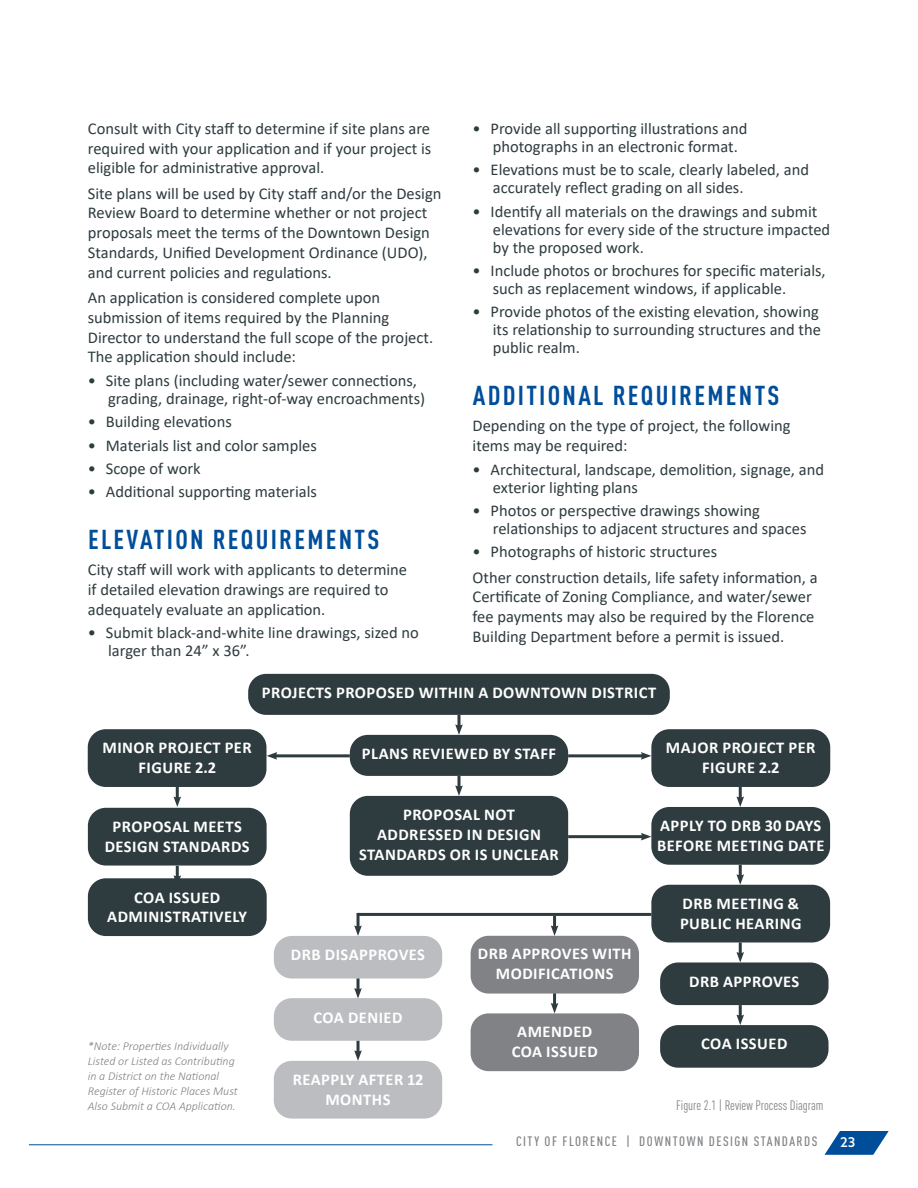
<style>
.page{position:relative;width:918px;height:1188px;background:#fff}
.page>*{position:absolute;margin:0;border:0;box-sizing:border-box;transform-origin:0 0}
.Heading_3{font:700 condensed 27px "DINOT";letter-spacing:.085em;color:#004e9a}
.Normal_BMI{font:16.5px/19.8px "Calibri";color:#2e3b3f}
._11pt_Table_heading_center{font:700 16.5px/19.8px "Calibri";letter-spacing:.03em;color:#fff;text-align:center}
.t1{font:500 condensed 13.5px "DINOT";letter-spacing:.11em;color:#808285}
.Source{font:condensed 13.5px "DINOT";color:#808285}
.t2{font:500 13.5px "Azo Sans";color:#fff}
.Footnote{font:italic 300 12px/15px "Calibri";color:#808285}
</style>
<div class="page">
<div style="left:248px;top:674px;width:422px;height:41px;background:#2e3b3f;border-radius:18px"></div>
<div style="left:350px;top:735px;width:218px;height:41px;background:#2e3b3f;border-radius:18px"></div>
<div style="left:88px;top:729px;width:178px;height:58px;background:#2e3b3f;border-radius:18px"></div>
<div style="left:651px;top:729px;width:179px;height:58px;background:#2e3b3f;border-radius:18px"></div>
<div style="left:651px;top:807px;width:179px;height:58px;background:#2e3b3f;border-radius:18px"></div>
<div style="left:651px;top:885px;width:179px;height:57px;background:#2e3b3f;border-radius:18px"></div>
<div style="left:660px;top:962px;width:169px;height:43px;background:#2e3b3f;border-radius:18px"></div>
<div style="left:471px;top:936px;width:168px;height:58px;background:#808285;border-radius:18px"></div>
<div style="left:471px;top:1013px;width:168px;height:58px;background:#808285;border-radius:18px"></div>
<div style="left:274px;top:936px;width:168px;height:43px;background:#bcbdc0;border-radius:18px"></div>
<div style="left:274px;top:998px;width:168px;height:43px;background:#bcbdc0;border-radius:18px"></div>
<div style="left:660px;top:1025px;width:169px;height:43px;background:#2e3b3f;border-radius:18px"></div>
<div style="left:274px;top:1061px;width:168px;height:58px;background:#bcbdc0;border-radius:18px"></div>
<div style="left:88px;top:808px;width:179px;height:58px;background:#2e3b3f;border-radius:18px"></div>
<div style="left:88px;top:878px;width:179px;height:58px;background:#2e3b3f;border-radius:18px"></div>
<div style="left:350px;top:796px;width:218px;height:80px;background:#2e3b3f;border-radius:18px"></div>
<svg style="left:551px;top:993px;width:7px;height:20px"></svg>
<svg style="left:551px;top:916px;width:7px;height:20px"></svg>
<svg style="left:354px;top:1041px;width:8px;height:20px"></svg>
<hr style="left:275px;top:754px;width:75px;height:3px;background:#2e3b3f">
<svg style="left:267px;top:752px;width:10px;height:8px"></svg>
<hr style="left:568px;top:754px;width:75px;height:3px;background:#2e3b3f">
<svg style="left:641px;top:752px;width:10px;height:8px"></svg>
<hr style="left:568px;top:835px;width:75px;height:3px;background:#2e3b3f">
<svg style="left:641px;top:833px;width:10px;height:7px"></svg>
<svg style="left:354px;top:979px;width:8px;height:20px"></svg>
<hr style="left:357px;top:913px;width:3px;height:15px;background:#2e3b3f">
<svg style="left:354px;top:925px;width:8px;height:11px"></svg>
<svg style="left:736px;top:1005px;width:8px;height:20px"></svg>
<svg style="left:736px;top:942px;width:8px;height:20px"></svg>
<svg style="left:736px;top:865px;width:8px;height:20px"></svg>
<svg style="left:455px;top:776px;width:8px;height:20px"></svg>
<svg style="left:455px;top:715px;width:8px;height:20px"></svg>
<svg style="left:736px;top:787px;width:8px;height:20px"></svg>
<svg style="left:173px;top:787px;width:8px;height:20px"></svg>
<svg style="left:173px;top:866px;width:8px;height:13px"></svg>
<hr style="left:358px;top:913px;width:293px;height:3px;background:#2e3b3f">
<hr style="left:29px;top:1144px;width:463px;height:1px;background:#004e9a">
<svg style="left:825px;top:1131px;width:64px;height:24px"></svg>
<p class="Normal_BMI" style="left:88px;top:118px;width:345px;text-align:justify">Consult with City staff to determine if site plans are required with your application and if your project is eligible for administrative approval.</p>
<p class="Normal_BMI" style="left:88px;top:183px;width:355px">Site plans will be used by City staff and/or the Design Review Board to determine whether or not project proposals meet the terms of the Downtown Design Standards, Unified Development Ordinance (UDO), and current policies and regulations.</p>
<p class="Normal_BMI" style="left:88px;top:287px;width:347px">An application is considered complete upon submission of items required by the Planning Director to understand the full scope of the project.<br>The application should include:</p>
<p class="Normal_BMI" style="left:108px;top:371px;width:319px;line-height:18px;text-indent:-20px">• Site plans (including water/sewer connections, grading, drainage, right-of-way encroachments)</p>
<p class="Normal_BMI" style="left:88px;top:411px;width:145px">• Building elevations</p>
<p class="Normal_BMI" style="left:88px;top:435px;width:231px">• Materials list and color samples</p>
<p class="Normal_BMI" style="left:88px;top:458px;width:114px">• Scope of work</p>
<p class="Normal_BMI" style="left:88px;top:482px;width:231px">• Additional supporting materials</p>
<p class="Heading_3" style="left:88px;top:523px;width:293px">ELEVATION REQUIREMENTS</p>
<p class="Normal_BMI" style="left:88px;top:560px;width:321px">City staff will work with applicants to determine if detailed elevation drawings are required to adequately evaluate an application.</p>
<p class="Normal_BMI" style="left:108px;top:623px;width:312px;line-height:18px;text-indent:-20px">• Submit black-and-white line drawings, sized no larger than 24” x 36”.</p>
<p class="Normal_BMI" style="left:493px;top:119px;width:256px;line-height:18px;text-indent:-20px">• Provide all supporting illustrations and photographs in an electronic format.</p>
<p class="Normal_BMI" style="left:493px;top:160px;width:318px;line-height:18px;text-indent:-20px">• Elevations must be to scale, clearly labeled, and accurately reflect grading on all sides.</p>
<p class="Normal_BMI" style="left:493px;top:202px;width:339px;line-height:18px;text-indent:-20px">• Identify all materials on the drawings and submit elevations for every side of the structure impacted by the proposed work.</p>
<p class="Normal_BMI" style="left:493px;top:261px;width:334px;line-height:18px;text-indent:-20px">• Include photos or brochures for specific materials, such as replacement windows, if applicable.</p>
<p class="Normal_BMI" style="left:493px;top:303px;width:330px;line-height:18px;text-indent:-20px">• Provide photos of the existing elevation, showing its relationship to surrounding structures and the public realm.</p>
<p class="Heading_3" style="left:473px;top:379px;width:308px">ADDITIONAL REQUIREMENTS</p>
<p class="Normal_BMI" style="left:473px;top:416px;width:319px">Depending on the type of project, the following items may be required:</p>
<p class="Normal_BMI" style="left:493px;top:460px;width:333px;line-height:18px;text-indent:-20px">• Architectural, landscape, demolition, signage, and exterior lighting plans</p>
<p class="Normal_BMI" style="left:493px;top:501px;width:315px;line-height:18px;text-indent:-20px">• Photos or perspective drawings showing relationships to adjacent structures and spaces</p>
<p class="Normal_BMI" style="left:473px;top:542px;width:246px">• Photographs of historic structures</p>
<p class="Normal_BMI" style="left:473px;top:567px;width:347px">Other construction details, life safety information, a Certificate of Zoning Compliance, and water/sewer fee payments may also be required by the Florence Building Department before a permit is issued.</p>
<p class="_11pt_Table_heading_center" style="left:262px;top:683px;width:396px">PROJECTS PROPOSED WITHIN A DOWNTOWN DISTRICT</p>
<p class="_11pt_Table_heading_center" style="left:103px;top:738px;width:151px">MINOR PROJECT PER</p>
<p class="_11pt_Table_heading_center" style="left:139px;top:758px;width:79px">FIGURE 2.2</p>
<p class="_11pt_Table_heading_center" style="left:105px;top:816px;width:147px">PROPOSAL MEETS<br>DESIGN STANDARDS</p>
<p class="_11pt_Table_heading_center" style="left:107px;top:887px;width:141px">COA ISSUED<br>ADMINISTRATIVELY</p>
<p class="Footnote" style="left:88px;top:1038px;width:151px">*Note: Properties Individually<br>Listed or Listed as Contributing in a District on the National<br>Register of Historic Places Must<br>Also Submit a COA Application.</p>
<p class="_11pt_Table_heading_center" style="left:362px;top:744px;width:196px">PLANS REVIEWED BY STAFF</p>
<p class="_11pt_Table_heading_center" style="left:359px;top:805px;width:201px">PROPOSAL NOT<br>ADDRESSED IN DESIGN<br>STANDARDS OR IS UNCLEAR</p>
<p class="_11pt_Table_heading_center" style="left:291px;top:945px;width:136px">DRB DISAPPROVES</p>
<p class="_11pt_Table_heading_center" style="left:313px;top:1007px;width:91px">COA DENIED</p>
<p class="_11pt_Table_heading_center" style="left:293px;top:1069px;width:132px">REAPPLY AFTER 12<br>MONTHS</p>
<p class="_11pt_Table_heading_center" style="left:478px;top:944px;width:155px">DRB APPROVES WITH<br>MODIFICATIONS</p>
<p class="_11pt_Table_heading_center" style="left:517px;top:1021px;width:77px">AMENDED</p>
<p class="_11pt_Table_heading_center" style="left:512px;top:1041px;width:88px">COA ISSUED</p>
<p class="_11pt_Table_heading_center" style="left:666px;top:738px;width:151px">MAJOR PROJECT PER<br>FIGURE 2.2</p>
<p class="_11pt_Table_heading_center" style="left:657px;top:816px;width:169px;text-align:left">APPLY TO DRB 30 DAYS<br>BEFORE MEETING DATE</p>
<p class="_11pt_Table_heading_center" style="left:680px;top:893px;width:123px;text-align:left">DRB MEETING &amp;<br>PUBLIC HEARING</p>
<p class="_11pt_Table_heading_center" style="left:689px;top:971px;width:112px">DRB APPROVES</p>
<p class="_11pt_Table_heading_center" style="left:701px;top:1034px;width:88px">COA ISSUED</p>
<p class="Source" style="left:676px;top:1098px;width:149px">Figure 2.1 | Review Process Diagram</p>
<p class="t1" style="left:516px;top:1133px;width:303px">CITY OF FLORENCE | DOWNTOWN DESIGN STANDARDS</p>
<p class="t2" style="left:840px;top:1133px;width:17px">23</p>
</div>
